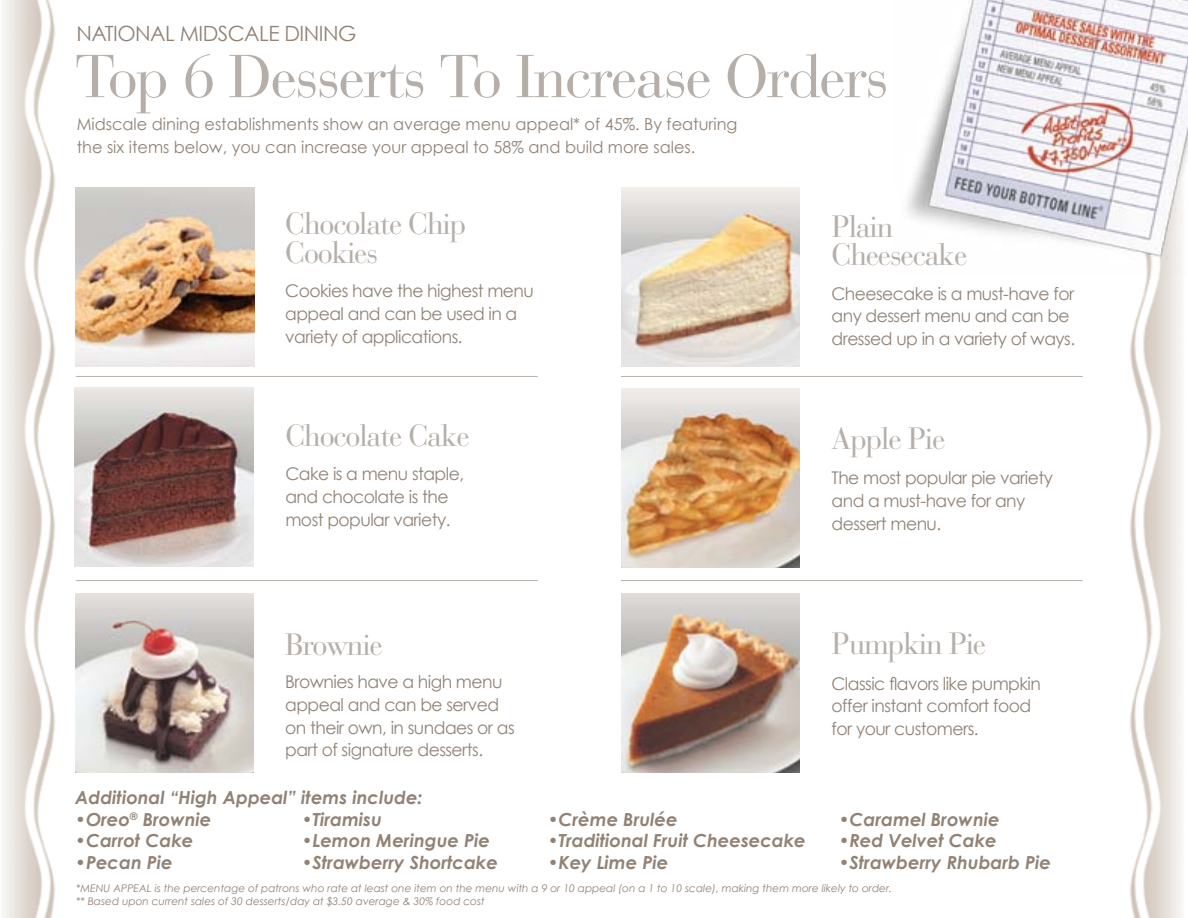
<style>
.page{position:relative;width:1188px;height:918px;background:#fff}
.page>*{position:absolute;margin:0;border:0;box-sizing:border-box;transform-origin:0 0}
.t1{font:60px "Bauer Bodoni";letter-spacing:-.03em;color:#b6afa9}
.t2{font:30.6px/28.8px "Bauer Bodoni";letter-spacing:-.04em;color:#b6afa9}
.t3{font:21px "Century Gothic";color:#928275}
.t4{font:italic 700 18px "Century Gothic";color:#928275}
.t5{font:17.55px/23px "Century Gothic";letter-spacing:-.03em;color:#928275}
.t6{font:16.5px/22.5px "Century Gothic";color:#928275}
.t7{font:italic 10.5px/12.6px "Century Gothic";color:#928275}
</style>
<div class="page">
<img style="left:3px;top:0;width:1179px;height:918px">
<img style="left:894px;top:0;width:294px;height:275px">
<img style="left:621px;top:593px;width:179px;height:179px">
<img style="left:75px;top:593px;width:179px;height:179px">
<img style="left:75px;top:388px;width:179px;height:179px">
<img style="left:621px;top:389px;width:179px;height:178px">
<img style="left:75px;top:188px;width:179px;height:178px">
<img style="left:621px;top:188px;width:179px;height:178px">
<hr style="left:76px;top:376px;width:462px;height:1px;background:#b6afa9">
<hr style="left:621px;top:376px;width:462px;height:1px;background:#b6afa9">
<hr style="left:76px;top:580px;width:462px;height:1px;background:#b6afa9">
<hr style="left:621px;top:580px;width:462px;height:1px;background:#b6afa9">
<p class="t3" style="left:76px;top:21px;width:14px">national</p>
<p class="t3" style="left:180px;top:21px;width:32px">Midscal</p>
<p class="t3" style="left:268px;top:21px;width:42px">e Dinin</p>
<p class="t3" style="left:338px;top:21px;width:20px">g</p>
<h1 class="t1" style="left:75px;top:41px;width:815px">Top 6 Desserts To Increase Orders</h1>
<p class="t6" style="left:77px;top:113px;width:662px">Midscale dining establishments show an average menu appeal* of 45%. By featuring the six items below, you can increase your appeal to 58% and build more sales.</p>
<h2 class="t2" style="left:285px;top:210px;width:183px">Chocolate Chip<br>Cookies</h2>
<p class="t5" style="left:285px;top:279px;width:250px">Cookies have the highest menu appeal and can be used in a variety of applications.</p>
<h2 class="t2" style="left:285px;top:421px;width:186px">Chocolate Cake</h2>
<p class="t5" style="left:285px;top:462px;width:180px">Cake is a menu staple, and chocolate is the most popular variety.</p>
<h2 class="t2" style="left:285px;top:631px;width:99px">Brownie</h2>
<p class="t5" style="left:285px;top:670px;width:231px">Brownies have a high menu appeal and can be served on their own, in sundaes or as part of signature desserts.</p>
<h2 class="t2" style="left:832px;top:212px;width:137px">Plain<br>Cheesecake</h2>
<p class="t5" style="left:832px;top:281px;width:245px">Cheesecake is a must-have for any dessert menu and can be dressed up in a variety of ways.</p>
<h2 class="t2" style="left:832px;top:425px;width:115px">Apple Pie</h2>
<p class="t5" style="left:832px;top:466px;width:223px">The most popular pie variety and a must-have for any dessert menu.</p>
<h2 class="t2" style="left:832px;top:629px;width:156px">Pumpkin Pie</h2>
<p class="t5" style="left:832px;top:671px;width:211px">Classic flavors like pumpkin offer instant comfort food for your customers.</p>
<p class="t4" style="left:75px;top:786px;width:349px">Additional “High Appeal” items include:</p>
<p class="t4" style="left:75px;top:807px;width:138px">•Oreo<sup>®</sup> Brownie</p>
<p class="t4" style="left:302px;top:807px;width:82px">•Tiramisu</p>
<p class="t4" style="left:548px;top:807px;width:131px">•Crème Brulée</p>
<p class="t4" style="left:839px;top:807px;width:162px">•Caramel Brownie</p>
<p class="t4" style="left:75px;top:829px;width:120px">•Carrot Cake</p>
<p class="t4" style="left:302px;top:829px;width:190px">•Lemon Meringue Pie</p>
<p class="t4" style="left:548px;top:829px;width:260px">•Traditional Fruit Cheesecake</p>
<p class="t4" style="left:839px;top:829px;width:160px">•Red Velvet Cake</p>
<p class="t4" style="left:75px;top:851px;width:99px">•Pecan Pie</p>
<p class="t4" style="left:302px;top:851px;width:198px">•Strawberry Shortcake</p>
<p class="t4" style="left:548px;top:851px;width:122px">•Key Lime Pie</p>
<p class="t4" style="left:839px;top:851px;width:214px">•Strawberry Rhubarb Pie</p>
<p class="t7" style="left:76px;top:882px;width:818px">*MENU appeal is the percentage of patrons who rate at least one item on the menu with a 9 or 10 appeal (on a 1 to 10 scale), making them more likely to order. ** Based upon current sales of 30 desserts/day at $3.50 average &amp; 30% food cost</p>
</div>
